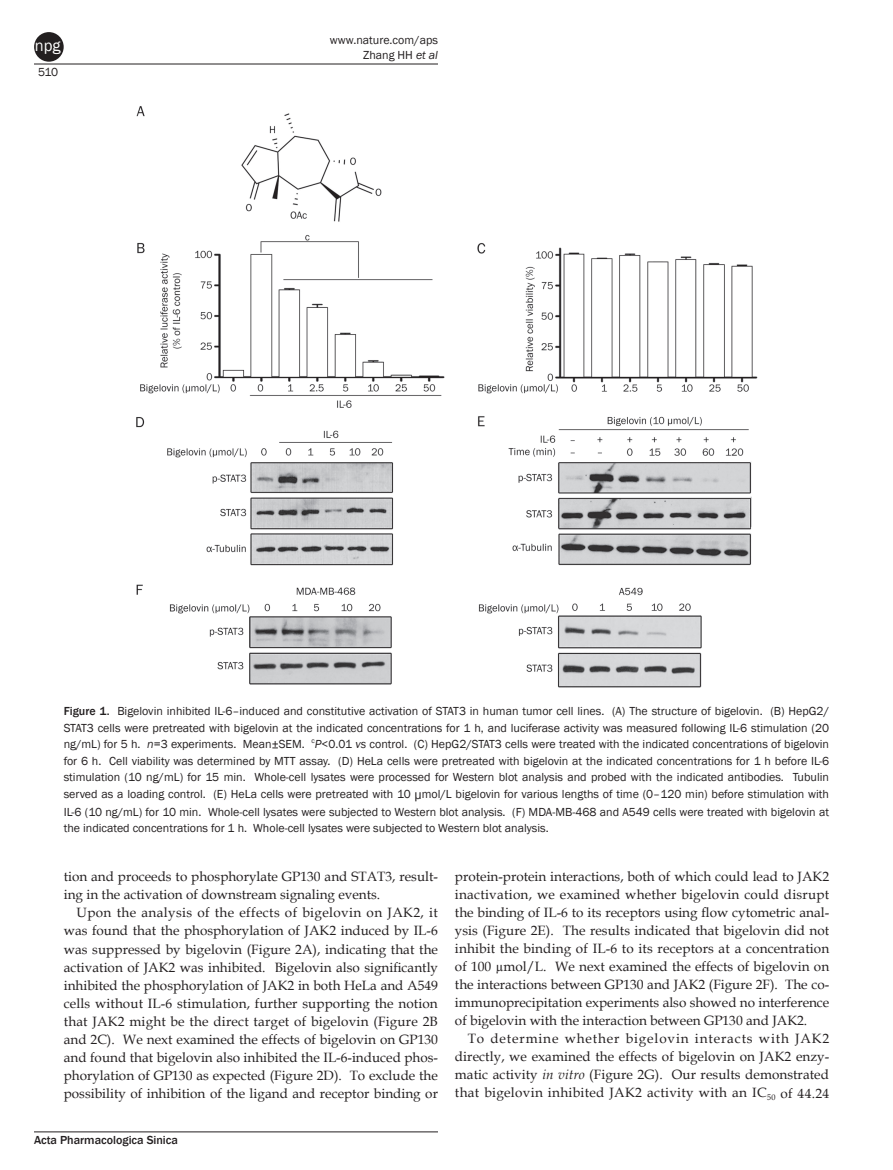
<style>
.page{position:relative;width:893px;height:1170px;background:#fff}
.page>*{position:absolute;margin:0;border:0;box-sizing:border-box;transform-origin:0 0}
.t1{font:16.5px "Franklin Gothic";color:#fff}
.t2{font:13.5px/18px "Book Antiqua";color:#231f20;text-align:justify}
.t3{font:12px/16.6px "Franklin Gothic";color:#231f20;text-align:right}
.t4{font:500 12px "Franklin Gothic";color:#231f20}
.s1{font-style:italic}
.s2{font-weight:500}
.s3{font-size:13.5px}
</style>
<div class="page">
<hr style="left:34px;top:64px;width:404px;height:1px;background:#231f20">
<hr style="left:34px;top:1131px;width:404px;height:1px;background:#231f20">
<div style="left:34px;top:32px;width:30px;height:30px;background:#231f20;border-radius:50%"></div>
<img style="left:136px;top:106px;width:622px;height:582px">
<p class="t1" style="left:35px;top:35px;width:27px">npg</p>
<p class="t3" style="left:38px;top:64px;width:22px">510</p>
<p class="t3" style="left:330px;top:32px;width:110px;line-height:15px">www.nature.com/aps<br>Zhang HH <span class="s1">et al</span></p>
<p class="t3" style="left:64px;top:703px;width:767px;text-align:justify"><span class="s2">Figure 1.</span> Bigelovin inhibited IL-6–induced and constitutive activation of STAT3 in human tumor cell lines. (A) The structure of bigelovin. (B) HepG2/ STAT3 cells were pretreated with bigelovin at the indicated concentrations for 1 h, and luciferase activity was measured following IL-6 stimulation (20 ng/mL) for 5 h. <span class="s1">n</span>=3 experiments. Mean±SEM. <sup>c</sup><span class="s1">P</span>&lt;0.01 <span class="s1">vs</span> control. (C) HepG2/STAT3 cells were treated with the indicated concentrations of bigelovin for 6 h. Cell viability was determined by MTT assay. (D) HeLa cells were pretreated with bigelovin at the indicated concentrations for 1 h before IL-6 stimulation (10 ng/mL) for 15 min. Whole-cell lysates were processed for Western blot analysis and probed with the indicated antibodies. Tubulin served as a loading control. (E) HeLa cells were pretreated with 10 <span class="s3">µ</span>mol/L bigelovin for various lengths of time (0–120 min) before stimulation with IL-6 (10 ng/mL) for 10 min. Whole-cell lysates were subjected to Western blot analysis. (F) MDA-MB-468 and A549 cells were treated with bigelovin at the indicated concentrations for 1 h. Whole-cell lysates were subjected to Western blot analysis.</p>
<p class="t2" style="left:64px;top:867px;width:376px">tion and proceeds to phosphorylate GP130 and STAT3, result&shy;ing in the activation of downstream signaling events.</p>
<p class="t2" style="left:64px;top:903px;width:376px;text-indent:13px">Upon the analysis of the effects of bigelovin on JAK2, it was found that the phosphorylation of JAK2 induced by IL-6 was suppressed by bigelovin (Figure 2A), indicating that the activation of JAK2 was inhibited. Bigelovin also significantly inhibited the phosphorylation of JAK2 in both HeLa and A549 cells without IL-6 stimulation, further supporting the notion that JAK2 might be the direct target of bigelovin (Figure 2B and 2C). We next examined the effects of bigelovin on GP130 and found that bigelovin also inhibited the IL-6-induced phos&shy;phorylation of GP130 as expected (Figure 2D). To exclude the possibility of inhibition of the ligand and receptor binding or</p>
<p class="t4" style="left:34px;top:1132px;width:145px">Acta Pharmacologica Sinica</p>
<p class="t2" style="left:455px;top:867px;width:376px">protein-protein interactions, both of which could lead to JAK2 inactivation, we examined whether bigelovin could disrupt the binding of IL-6 to its receptors using flow cytometric anal&shy;ysis (Figure 2E). The results indicated that bigelovin did not inhibit the binding of IL-6 to its receptors at a concentration of 100 µmol/L. We next examined the effects of bigelovin on the interactions between GP130 and JAK2 (Figure 2F). The co&shy;immunoprecipitation experiments also showed no interference of bigelovin with the interaction between GP130 and JAK2.</p>
<p class="t2" style="left:455px;top:1029px;width:376px;text-indent:13px">To determine whether bigelovin interacts with JAK2 directly, we examined the effects of bigelovin on JAK2 enzy&shy;matic activity <span class="s1">in vitro</span> (Figure 2G). Our results demonstrated that bigelovin inhibited JAK2 activity with an IC<sub>50</sub> of 44.24</p>
</div>
